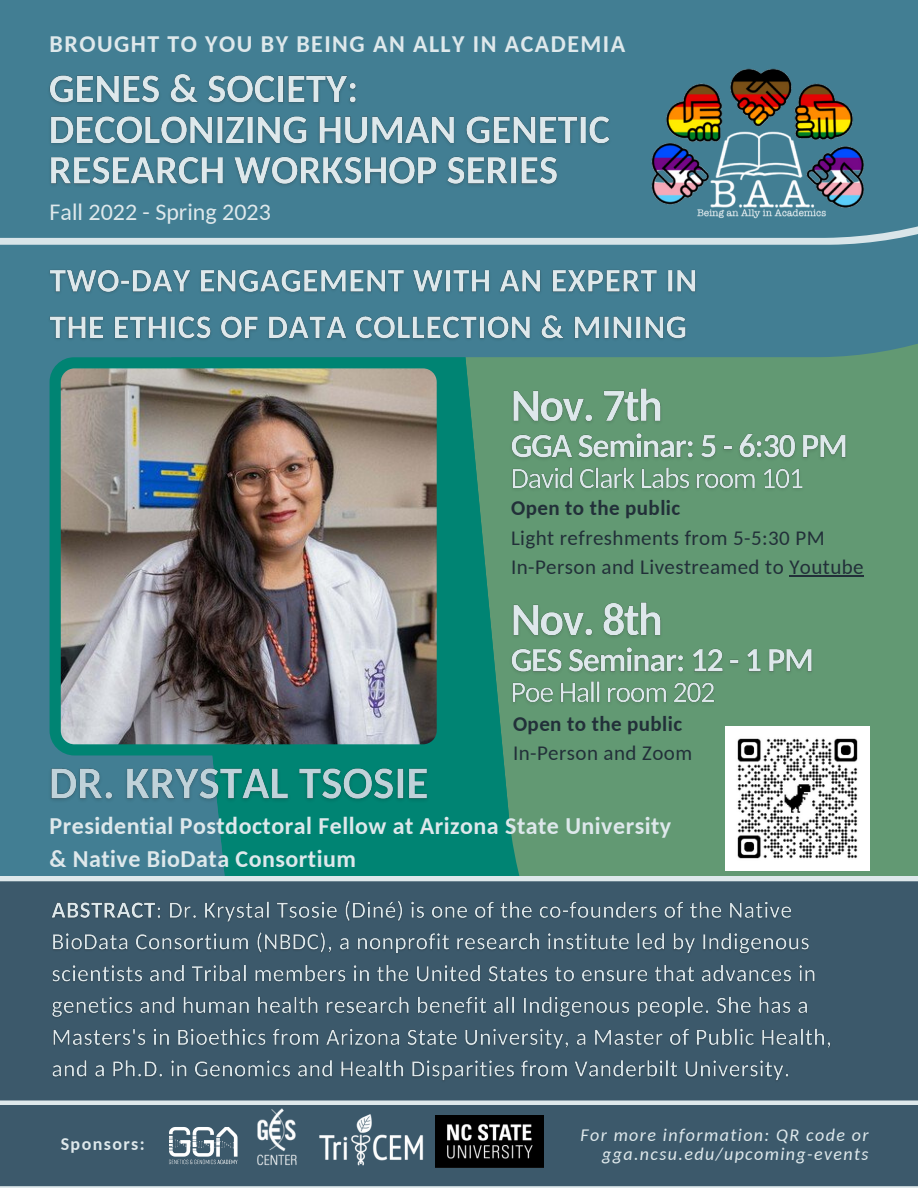
<style>
.page{position:relative;width:918px;height:1188px;background:#427e93}
.page>*{position:absolute;margin:0;border:0;box-sizing:border-box;transform-origin:0 0}
.t1{font:700 24px/32.7px "Carlito";letter-spacing:.02em;color:#dee8eb}
.t2{font:700 24px "Carlito";letter-spacing:.06em;color:#dee8eb}
.t3{font:24px "Carlito";color:#dee8eb}
.t4{font:21px/29.2px "Carlito";letter-spacing:.02em;color:#223039}
.t5{font:700 21px "Carlito";letter-spacing:.02em;color:#223039}
.t6{font:italic 18px/19.2px "Carlito";letter-spacing:.075em;color:#dee8eb;text-align:right}
.t7{font:700 18px "Carlito";letter-spacing:.075em;color:#dee8eb}
</style>
<div class="page">
<svg style="left:128px;top:357px;width:331px;height:520px;fill:#008473"></svg>
<img style="left:50px;top:357px;width:398px;height:398px">
<svg style="left:459px;top:357px;width:459px;height:520px;background:#569673"></svg>
<div style="left:0;top:877px;width:918px;height:311px;background:#3c596b"></div>
<svg style="left:0;top:238px;width:899px;height:7px;background:#d1dfe4"></svg>
<svg style="left:0;top:226px;width:918px;height:12px"></svg>
<img style="left:435px;top:1116px;width:108px;height:52px">
<img style="left:166px;top:1121px;width:74px;height:50px">
<img style="left:247px;top:1105px;width:61px;height:62px">
<img style="left:314px;top:1108px;width:115px;height:67px">
<div style="left:0;top:1100px;width:918px;height:5px;background:#dee8eb"></div>
<img style="left:636px;top:68px;width:249px;height:177px">
<img style="left:725px;top:727px;width:144px;height:144px">
<img style="left:49px;top:73px;width:561px;height:112px">
<hr style="left:789px;top:575px;width:75px;height:1px;background:#223039">
<img style="left:505px;top:382px;width:347px;height:122px">
<img style="left:505px;top:596px;width:313px;height:121px">
<img style="left:49px;top:269px;width:647px;height:71px">
<img style="left:48px;top:897px;width:788px;height:189px">
<img style="left:51px;top:759px;width:385px;height:59px">
<p class="t2" style="left:50px;top:34px;width:577px">BROUGHT TO YOU BY BEING AN ALLY IN ACADEMIA</p>
<p class="t3" style="left:50px;top:202px;width:223px">Fall 2022 - Spring 2023</p>
<p class="t5" style="left:511px;top:500px;width:171px">Open to the public</p>
<p class="t4" style="left:511px;top:525px;width:354px">Light refreshments from 5-5:30 PM<br>In-Person and Livestreamed to Youtube</p>
<p class="t5" style="left:513px;top:715px;width:171px">Open to the public</p>
<p class="t4" style="left:513px;top:740px;width:181px">In-Person and Zoom</p>
<p class="t1" style="left:50px;top:812px;width:623px">Presidential Postdoctoral Fellow at Arizona State University &amp; Native BioData Consortium</p>
<p class="t7" style="left:61px;top:1137px;width:85px">Sponsors:</p>
<p class="t6" style="left:580px;top:1127px;width:290px">For more information: QR code or gga.ncsu.edu/upcoming-events</p>
</div>
